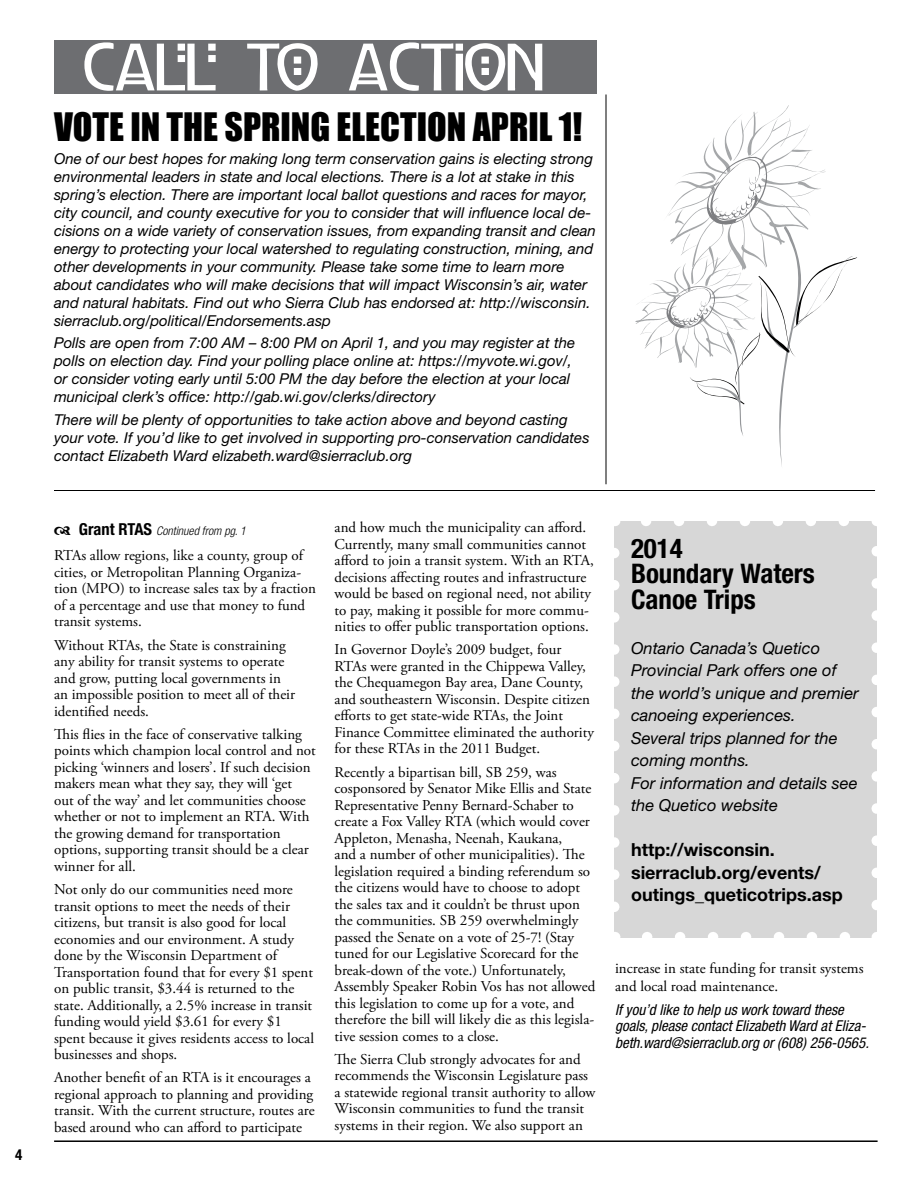
<style>
.page{position:relative;width:918px;height:1188px;background:#fff}
.page>*{position:absolute;margin:0;border:0;box-sizing:border-box;transform-origin:0 0}
.t1{font:58.5px "Chelsea Studio";color:#fff}
.t2{font:36px "Impact";color:#000}
.t3{font:700 condensed 27px/25.5px "Helvetica Neue";color:#000}
.t4{font:700 18px/22.5px "Helvetica Neue";color:#000}
.t5{font:italic 16.5px/22.5px "Helvetica Neue";color:#000}
.t6{font:15px/16.5px "Adobe Garamond Pro";color:#000}
.t7{font:italic 15px/18px "Helvetica Neue";color:#000}
.t8{font:italic condensed 15px/16.5px "Helvetica Neue";color:#000}
.t9{font:700 condensed 15px "Helvetica Neue";color:#000}
.t10{font:italic 300 condensed 12px "Helvetica Neue";color:#000}
.s1{font-weight:700;font-style:normal;font-size:16.5px}
</style>
<div class="page">
<hr style="left:54px;top:1140px;width:824px;height:2px;background:#000">
<div style="left:54px;top:40px;width:543px;height:54px;background:#6d6e71"></div>
<hr style="left:606px;top:95px;width:1px;height:389px;background:#000">
<hr style="left:54px;top:490px;width:821px;height:1px;background:#000">
<div style="left:614px;top:521px;width:263px;height:416px;background:#d7d7d7"></div>
<svg style="left:614px;top:553px;width:6px;height:359px"></svg>
<svg style="left:647px;top:932px;width:213px;height:6px"></svg>
<svg style="left:872px;top:546px;width:5px;height:359px"></svg>
<svg style="left:641px;top:521px;width:203px;height:5px"></svg>
<svg style="left:635px;top:105px;width:222px;height:361px"></svg>
<p class="t9" style="left:15px;top:1145px;width:9px">4</p>
<h1 class="t1" style="left:83px;top:36px;width:462px">CALL TO ACTION</h1>
<h2 class="t2" style="left:54px;top:99px;width:530px">VOTE IN THE SPRING ELECTION APRIL 1!</h2>
<p class="t7" style="left:54px;top:149px;width:543px">One of our best hopes for making long term conservation gains is electing strong environmental leaders in state and local elections. There is a lot at stake in this spring’s election. There are important local ballot questions and races for mayor, city council, and county executive for you to consider that will influence local de&shy;cisions on a wide variety of conservation issues, from expanding transit and clean energy to protecting your local watershed to regulating construction, mining, and other developments in your community. Please take some time to learn more about candidates who will make decisions that will impact Wisconsin’s air, water and natural habitats. Find out who Sierra Club has endorsed at: http://wisconsin. sierraclub.org/political/Endorsements.asp</p>
<p class="t7" style="left:54px;top:334px;width:523px">Polls are open from 7:00 AM – 8:00 PM on April 1, and you may register at the polls on election day. Find your polling place online at: https://myvote.wi.gov/, or consider voting early until 5:00 PM the day before the election at your local municipal clerk’s office: http://gab.wi.gov/clerks/directory</p>
<p class="t7" style="left:54px;top:410px;width:537px">There will be plenty of opportunities to take action above and beyond casting your vote. If you’d like to get involved in supporting pro-conservation candidates contact Elizabeth Ward elizabeth.ward@sierraclub.org</p>
<p class="t10" style="left:79px;top:524px;width:169px"><span class="s1">Grant RTAS</span> Continued from pg. 1</p>
<p class="t6" style="left:54px;top:548px;width:263px">RTAs allow regions, like a county, group of cities, or Metropolitan Planning Organiza&shy;tion (MPO) to increase sales tax by a fraction of a percentage and use that money to fund transit systems.</p>
<p class="t6" style="left:54px;top:637px;width:243px">Without RTAs, the State is constraining any ability for transit systems to operate and grow, putting local governments in an impossible position to meet all of their identified needs.</p>
<p class="t6" style="left:54px;top:726px;width:263px">This flies in the face of conservative talking points which champion local control and not picking ‘winners and losers’. If such decision makers mean what they say, they will ‘get<br>out of the way’ and let communities choose whether or not to implement an RTA. With the growing demand for transportation options, supporting transit should be a clear winner for all.</p>
<p class="t6" style="left:54px;top:882px;width:261px">Not only do our communities need more transit options to meet the needs of their citizens, but transit is also good for local economies and our environment. A study done by the Wisconsin Department of Transportation found that for every $1 spent on public transit, $3.44 is returned to the state. Additionally, a 2.5% increase in transit funding would yield $3.61 for every $1 spent because it gives residents access to local businesses and shops.</p>
<p class="t6" style="left:54px;top:1070px;width:262px">Another benefit of an RTA is it encourages a regional approach to planning and providing transit. With the current structure, routes are based around who can afford to participate</p>
<p class="t6" style="left:335px;top:520px;width:261px">and how much the municipality can afford.<br>Currently, many small communities cannot afford to join a transit system. With an RTA, decisions affecting routes and infrastructure would be based on regional need, not ability to pay, making it possible for more commu&shy;nities to offer public transportation options.</p>
<p class="t6" style="left:335px;top:642px;width:261px">In Governor Doyle’s 2009 budget, four RTAs were granted in the Chippewa Valley, the Chequamegon Bay area, Dane County, and southeastern Wisconsin. Despite citizen efforts to get state-wide RTAs, the Joint Finance Committee eliminated the authority for these RTAs in the 2011 Budget.</p>
<p class="t6" style="left:335px;top:764px;width:262px">Recently a bipartisan bill, SB 259, was cosponsored by Senator Mike Ellis and State Representative Penny Bernard-Schaber to create a Fox Valley RTA (which would cover Appleton, Menasha, Neenah, Kaukana,<br>and a number of other municipalities). The legislation required a binding referendum so the citizens would have to choose to adopt the sales tax and it couldn’t be thrust upon the communities. SB 259 overwhelmingly passed the Senate on a vote of 25-7! (Stay tuned for our Legislative Scorecard for the break-down of the vote.) Unfortunately, Assembly Speaker Robin Vos has not allowed this legislation to come up for a vote, and therefore the bill will likely die as this legisla&shy;tive session comes to a close.</p>
<p class="t6" style="left:335px;top:1051px;width:262px">The Sierra Club strongly advocates for and recommends the Wisconsin Legislature pass a statewide regional transit authority to allow Wisconsin communities to fund the transit systems in their region. We also support an</p>
<h3 class="t3" style="left:631px;top:535px;width:185px">2014<br>Boundary Waters<br>Canoe Trips</h3>
<p class="t5" style="left:631px;top:636px;width:229px">Ontario Canada’s Quetico<br>Provincial Park offers one of the world’s unique and premier canoeing experiences.<br>Several trips planned for the coming months.<br>For information and details see the Quetico website</p>
<p class="t4" style="left:631px;top:838px;width:213px">http://wisconsin. sierraclub.org/events/ outings_queticotrips.asp</p>
<p class="t6" style="left:615px;top:960px;width:250px;line-height:18px">increase in state funding for transit systems and local road maintenance.</p>
<p class="t8" style="left:615px;top:1001px;width:255px">If you’d like to help us work toward these goals, please contact Elizabeth Ward at Eliza&shy;beth.ward@sierraclub.org or (608) 256-0565.</p>
</div>
